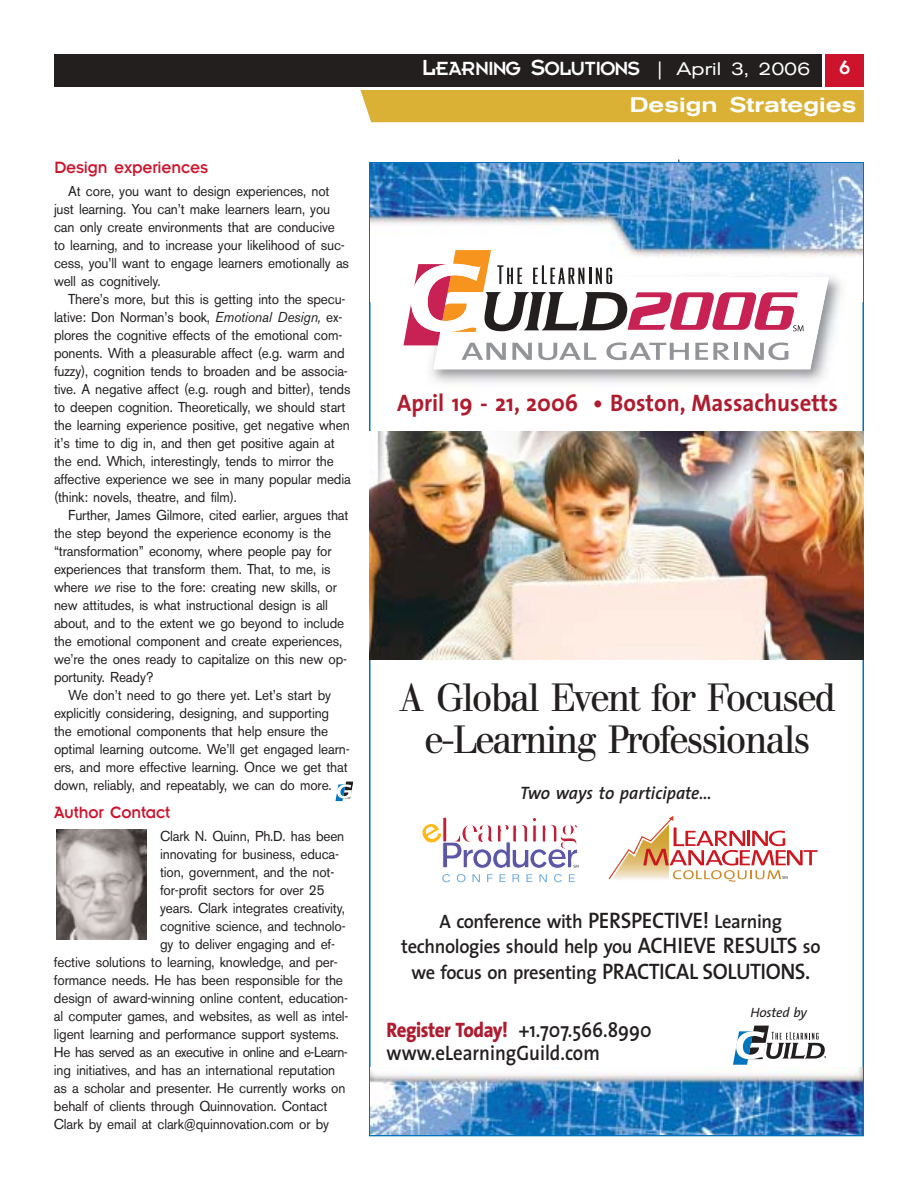
<style>
.page{position:relative;width:918px;height:1188px;background:#fff}
.page>*{position:absolute;margin:0;border:0;box-sizing:border-box;transform-origin:0 0}
.t1{font:39px/42px "Walbaum";letter-spacing:-.055em;color:#231f1f;text-align:center;scale:.95 1}
.t2{font:700 24px "The Sans";color:#af1c2f;scale:.95 1}
.t3{font:600 21px/22.5px "The Sans";color:#231f1f;scale:.9 1}
.t4{font:21px "Insignia";letter-spacing:-.055em;color:#fff}
.t5{font:500 expanded 21px "Akzidenz Grotesk BE";color:#fff}
.t6{font:600 19.5px/25.5px "The Sans";letter-spacing:-.02em;color:#231f1f;text-align:center;scale:.95 1}
.t7{font:18px "Insignia";letter-spacing:-.01em;color:#ce142c;scale:.95 1}
.t8{font:italic 600 18px "The Sans";color:#231f1f;scale:.95 1}
.t9{font:14.25px/18px "Akzidenz Grotesk BE";letter-spacing:-.01em;color:#231f1f;scale:.95 1}
.t10{font:14.25px "Akzidenz Grotesk BE";letter-spacing:-.035em;color:#231f1f;scale:.95 1}
.t11{font:italic 13.5px "The Sans";letter-spacing:-.02em;color:#231f1f}
.s1{font-style:italic}
.s2{font-size:24px}
.s3{font-family:"Akzidenz Grotesk BE";font-size:18px}
.s4{font-family:"Akzidenz Grotesk BE";font-stretch:expanded;font-size:18px}
.s5{font-size:22.5px}
.s6{font-weight:800;color:#af1c2f}
</style>
<div class="page">
<div style="left:54px;top:54px;width:767px;height:32px;background:#231f1f"></div>
<div style="left:826px;top:54px;width:38px;height:32px;background:#ce142c"></div>
<div style="left:360px;top:90px;width:504px;height:32px;background:#dab135"></div>
<hr style="left:678px;top:159px;width:1px;height:251px;background:#231f1f">
<img style="left:370px;top:163px;width:492px;height:94px">
<img style="left:370px;top:431px;width:494px;height:228px">
<img style="left:371px;top:1067px;width:492px;height:67px">
<img style="left:402px;top:249px;width:454px;height:152px">
<svg style="left:403px;top:250px;width:426px;height:119px"></svg>
<svg style="left:422px;top:817px;width:156px;height:65px"></svg>
<svg style="left:609px;top:816px;width:209px;height:66px"></svg>
<svg style="left:733px;top:1026px;width:93px;height:39px"></svg>
<img style="left:57px;top:829px;width:90px;height:110px">
<svg style="left:335px;top:782px;width:19px;height:19px"></svg>
<p class="t7" style="left:54px;top:162px;width:164px">Design experiences</p>
<p class="t9" style="left:54px;top:183px;width:312px;text-indent:14px">At core, you want to design experiences, not just learning. You can’t make learners learn, you can only create environments that are conducive to learning, and to increase your likelihood of suc&shy;cess, you’ll want to engage learners emotionally as well as cognitively.</p>
<p class="t9" style="left:54px;top:291px;width:314px;text-indent:14px">There’s more, but this is getting into the specu&shy;lative: Don Norman’s book, <span class="s1">Emotional Design,</span> ex&shy;plores the cognitive effects of the emotional com&shy;ponents. With a pleasurable affect (e.g. warm and fuzzy), cognition tends to broaden and be associa&shy;tive. A negative affect (e.g. rough and bitter), tends to deepen cognition. Theoretically, we should start the learning experience positive, get negative when it’s time to dig in, and then get positive again at the end. Which, interestingly, tends to mirror the affective experience we see in many popular media (think: novels, theatre, and film).</p>
<p class="t9" style="left:54px;top:507px;width:312px;text-indent:14px">Further, James Gilmore, cited earlier, argues that the step beyond the experience economy is the “transformation” economy, where people pay for experiences that transform them. That, to me, is where <span class="s1">we</span> rise to the fore: creating new skills, or new attitudes, is what instructional design is all about, and to the extent we go beyond to include the emotional component and create experiences, we’re the ones ready to capitalize on this new op&shy;portunity. Ready?</p>
<p class="t9" style="left:54px;top:687px;width:313px;text-indent:14px">We don’t need to go there yet. Let’s start by explicitly considering, designing, and supporting the emotional components that help ensure the optimal learning outcome. We’ll get engaged learn&shy;ers, and more effective learning. Once we get that down, reliably, and repeatably, we can do more.</p>
<p class="t7" style="left:54px;top:807px;width:124px">Author Contact</p>
<p class="t9" style="left:160px;top:828px;width:195px">Clark N. Quinn, Ph.D. has been</p>
<p class="t9" style="left:160px;top:846px;width:190px">innovating for business, educa-</p>
<p class="t9" style="left:160px;top:864px;width:185px">tion, government, and the not-</p>
<p class="t9" style="left:160px;top:882px;width:175px">for-profit sectors for over 25</p>
<p class="t9" style="left:160px;top:900px;width:196px">years. Clark integrates creativity,</p>
<p class="t9" style="left:160px;top:918px;width:197px">cognitive science, and technolo-</p>
<p class="t9" style="left:160px;top:936px;width:186px">gy to deliver engaging and ef-</p>
<p class="t9" style="left:54px;top:954px;width:300px">fective solutions to learning, knowledge, and per-</p>
<p class="t9" style="left:54px;top:972px;width:306px">formance needs. He has been responsible for the</p>
<p class="t9" style="left:54px;top:990px;width:311px">design of award-winning online content, education-</p>
<p class="t9" style="left:54px;top:1008px;width:312px">al computer games, and websites, as well as intel-</p>
<p class="t9" style="left:54px;top:1026px;width:301px">ligent learning and performance support systems.</p>
<p class="t10" style="left:54px;top:1047px;width:311px">He has served as an executive in online and e-Learn-</p>
<p class="t9" style="left:54px;top:1062px;width:298px">ing initiatives, and has an international reputation</p>
<p class="t9" style="left:54px;top:1080px;width:308px">as a scholar and presenter. He currently works on</p>
<p class="t9" style="left:54px;top:1098px;width:289px">behalf of clients through Quinnovation. Contact</p>
<p class="t9" style="left:54px;top:1116px;width:291px">Clark by email at clark@quinnovation.com or by</p>
<h3 class="t4" style="left:422px;top:62px;width:390px"><span class="s2">L</span>EARNING <span class="s2">S</span>OLUTIONS <span class="s3">|</span> <span class="s4">April 3, 2006</span></h3>
<h3 class="t4" style="left:839px;top:61px;width:13px">6</h3>
<h3 class="t5" style="left:630px;top:97px;width:228px">Design Strategies</h3>
<h2 class="t2" style="left:397px;top:394px;width:466px">April 19 - 21, 2006 • Boston, Massachusetts</h2>
<h1 class="t1" style="left:398px;top:680px;width:462px">A Global Event for Focused e-Learning Professionals</h1>
<p class="t8" style="left:520px;top:786px;width:203px">Two ways to participate...</p>
<h3 class="t6" style="left:401px;top:910px;width:443px">A conference with <span class="s5">PERSPECTIVE!</span> Learning technologies should help you <span class="s5">ACHIEVE RESULTS</span> so we focus on presenting <span class="s5">PRACTICAL SOLUTIONS.</span></h3>
<h3 class="t3" style="left:387px;top:1021px;width:296px"><span class="s6">Register Today!</span> +1.707.566.8990 www.eLearningGuild.com</h3>
<p class="t11" style="left:751px;top:1007px;width:58px">Hosted by</p>
</div>
